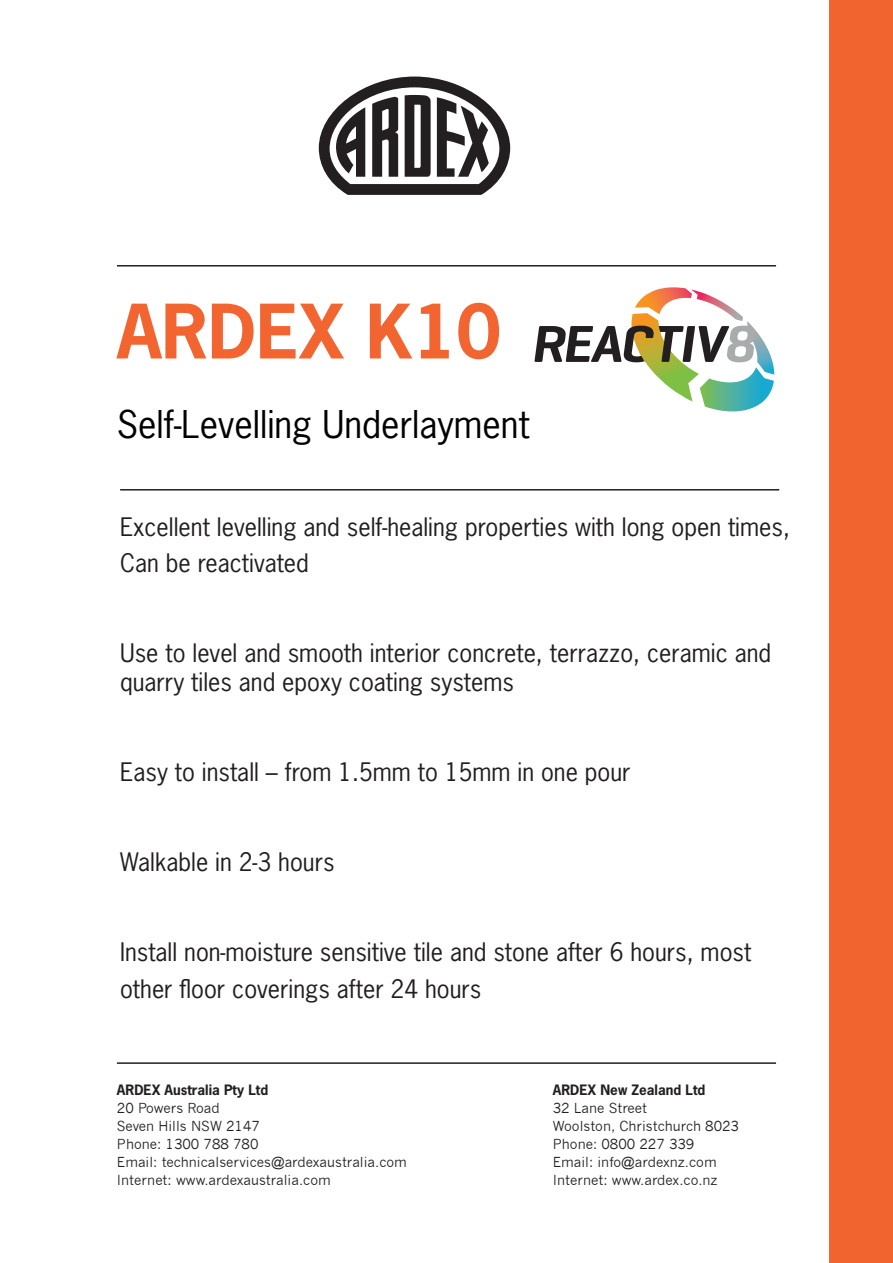
<style>
.page{position:relative;width:893px;height:1263px;background:#fff}
.page>*{position:absolute;margin:0;border:0;box-sizing:border-box;transform-origin:0 0}
.Title_subheader{font:700 70.5px "News Gothic Std";color:#f26530}
.Title_subheader-2{font:36px "News Gothic Std";color:#000}
.Default{font:24px "News Gothic Std";color:#221e1f}
.t1{font:13.5px "News Gothic";color:#231f20}
.t2{font:700 13.5px "News Gothic Std";color:#231f20}
</style>
<div class="page">
<div style="left:829px;top:0;width:64px;height:1263px;background:#f2642f"></div>
<svg style="left:319px;top:77px;width:191px;height:118px"></svg>
<hr style="left:117px;top:265px;width:659px;height:1px;background:#231f20">
<hr style="left:120px;top:489px;width:659px;height:1px;background:#231f20">
<hr style="left:117px;top:1062px;width:659px;height:2px;background:#231f20">
<svg style="left:535px;top:287px;width:239px;height:124px"></svg>
<p class="Title_subheader" style="left:117px;top:285px;width:385px">ARDEX K10</p>
<p class="Title_subheader-2" style="left:117px;top:401px;width:414px">Self-Levelling Underlayment</p>
<p class="Default" style="left:120px;top:511px;width:671px">Excellent levelling and self-healing properties with long open times,</p>
<p class="Default" style="left:120px;top:547px;width:190px">Can be reactivated</p>
<p class="Default" style="left:120px;top:637px;width:653px">Use to level and smooth interior concrete, terrazzo, ceramic and</p>
<p class="Default" style="left:120px;top:666px;width:395px">quarry tiles and epoxy coating systems</p>
<p class="Default" style="left:120px;top:756px;width:512px">Easy to install – from 1.5mm to 15mm in one pour</p>
<p class="Default" style="left:120px;top:846px;width:216px">Walkable in 2-3 hours</p>
<p class="Default" style="left:120px;top:936px;width:633px">Install non-moisture sensitive tile and stone after 6 hours, most</p>
<p class="Default" style="left:120px;top:974px;width:363px">other floor coverings after 24 hours</p>
<p class="t2" style="left:117px;top:1081px;width:153px">ARDEX Australia Pty Ltd</p>
<p class="t1" style="left:117px;top:1101px;width:104px">20 Powers Road</p>
<p class="t1" style="left:117px;top:1119px;width:144px">Seven Hills NSW 2147</p>
<p class="t1" style="left:117px;top:1137px;width:143px">Phone: 1300 788 780</p>
<p class="t1" style="left:117px;top:1155px;width:291px">Email: technicalservices@ardexaustralia.com</p>
<p class="t1" style="left:117px;top:1173px;width:215px">Internet: www.ardexaustralia.com</p>
<p class="t2" style="left:553px;top:1081px;width:154px">ARDEX New Zealand Ltd</p>
<p class="t1" style="left:553px;top:1101px;width:96px">32 Lane Street</p>
<p class="t1" style="left:553px;top:1119px;width:188px">Woolston, Christchurch 8023</p>
<p class="t1" style="left:553px;top:1137px;width:143px">Phone: 0800 227 339</p>
<p class="t1" style="left:553px;top:1155px;width:165px">Email: info@ardexnz.com</p>
<p class="t1" style="left:553px;top:1173px;width:166px">Internet: www.ardex.co.nz</p>
</div>
